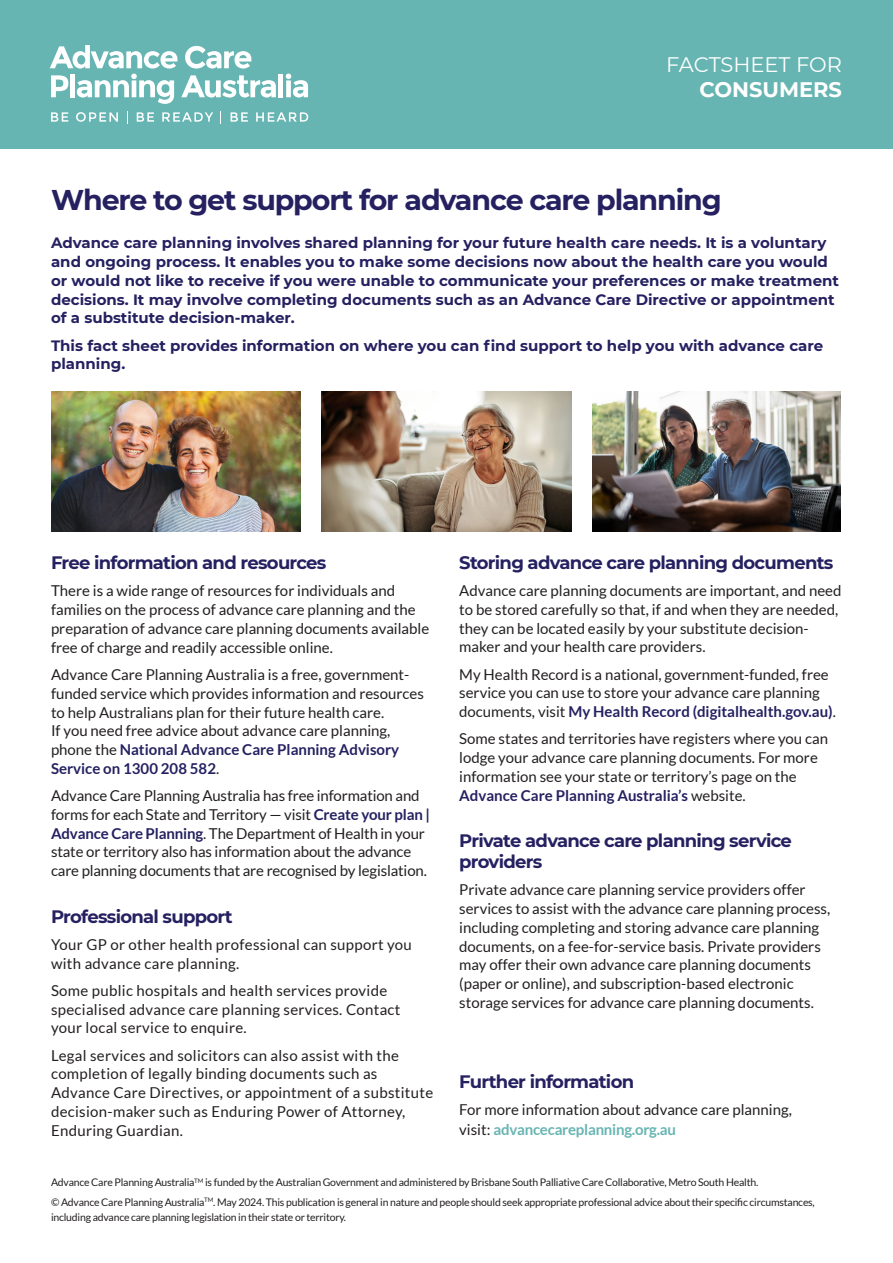
<style>
.page{position:relative;width:893px;height:1263px;background:#fff}
.page>*{position:absolute;margin:0;border:0;box-sizing:border-box;transform-origin:0 0}
.t1{font:700 28.5px "Montserrat";letter-spacing:-.04em;color:#252161}
.t2{font:21px/25.2px "Montserrat";letter-spacing:-.005em;color:#fff;text-align:right}
.Body_-_Black{font:700 18px/21px "Montserrat";letter-spacing:-.04em;color:#252161}
.Body{font:15px/18.8px "Lato";color:#231f20}
.t3{font:700 15px/18.8px "Montserrat";color:#252161}
.Body-2{font:15px/18.8px "Lato";letter-spacing:.02em;color:#231f20}
.Copyright_-_Black{font:10.5px/15px "Lato";letter-spacing:-.02em;color:#231f20}
.s1{font-weight:700}
.s2{font-weight:700;color:#252161}
.s3{font-weight:700;color:#67b5b2}
</style>
<div class="page">
<div style="left:0;top:0;width:893px;height:149px;background:#67b5b2"></div>
<svg style="left:50px;top:45px;width:226px;height:59px"></svg>
<hr style="left:279px;top:74px;width:4px;height:23px;background:#fff">
<svg style="left:286px;top:74px;width:22px;height:24px"></svg>
<svg style="left:51px;top:112px;width:17px;height:10px"></svg>
<svg style="left:76px;top:112px;width:42px;height:10px"></svg>
<svg style="left:137px;top:112px;width:17px;height:10px"></svg>
<svg style="left:162px;top:112px;width:51px;height:10px"></svg>
<svg style="left:231px;top:112px;width:17px;height:10px"></svg>
<svg style="left:256px;top:112px;width:52px;height:10px"></svg>
<svg style="left:127px;top:111px;width:1px;height:12px"></svg>
<img style="left:51px;top:391px;width:249px;height:140px">
<img style="left:322px;top:391px;width:249px;height:140px">
<img style="left:592px;top:391px;width:248px;height:140px">
<p class="t2" style="left:666px;top:51px;width:177px">FACTSHEET FOR<br><span class="s1">CONSUMERS</span></p>
<h1 class="t1" style="left:51px;top:180px;width:672px">Where to get support for advance care planning</h1>
<h4 class="t3" style="left:51px;top:233px;width:789px">Advance care planning involves shared planning for your future health care needs. It is a voluntary and ongoing process. It enables you to make some decisions now about the health care you would or would not like to receive if you were unable to communicate your preferences or make treatment decisions. It may involve completing documents such as an Advance Care Directive or appointment of a substitute decision-maker.</h4>
<h4 class="t3" style="left:51px;top:335px;width:774px">This fact sheet provides information on where you can find support to help you with advance care planning.</h4>
<p class="Body_-_Black" style="left:51px;top:551px;width:277px">Free information and resources</p>
<p class="Body" style="left:51px;top:582px;width:380px">There is a wide range of resources for individuals and families on the process of advance care planning and the preparation of advance care planning documents available free of charge and readily accessible online.</p>
<p class="Body" style="left:51px;top:665px;width:374px">Advance Care Planning Australia is a free, government&shy;funded service which provides information and resources to help Australians plan for their future health care.<br>If you need free advice about advance care planning, phone the <span class="s2">National Advance Care Planning Advisory Service on 1300 208 582</span>.</p>
<p class="Body" style="left:51px;top:786px;width:380px">Advance Care Planning Australia has free information and forms for each State and Territory — visit <span class="s2">Create your plan | Advance Care Planning</span>. The Department of Health in your state or territory also has information about the advance care planning documents that are recognised by legislation.</p>
<h3 class="Body_-_Black" style="left:51px;top:905px;width:183px">Professional support</h3>
<p class="Body-2" style="left:51px;top:935px;width:362px">Your GP or other health professional can support you with advance care planning.</p>
<p class="Body-2" style="left:51px;top:981px;width:351px">Some public hospitals and health services provide specialised advance care planning services. Contact your local service to enquire.</p>
<p class="Body-2" style="left:51px;top:1046px;width:384px">Legal services and solicitors can also assist with the completion of legally binding documents such as Advance Care Directives, or appointment of a substitute decision-maker such as Enduring Power of Attorney, Enduring Guardian.</p>
<h3 class="Body_-_Black" style="left:459px;top:551px;width:376px">Storing advance care planning documents</h3>
<p class="Body" style="left:459px;top:581px;width:384px">Advance care planning documents are important, and need to be stored carefully so that, if and when they are needed, they can be located easily by your substitute decision&shy;maker and your health care providers.</p>
<p class="Body" style="left:459px;top:665px;width:378px">My Health Record is a national, government-funded, free service you can use to store your advance care planning documents, visit <span class="s2">My Health Record (digitalhealth.gov.au)</span>.</p>
<p class="Body" style="left:459px;top:729px;width:370px">Some states and territories have registers where you can lodge your advance care planning documents. For more information see your state or territory’s page on the <span class="s2">Advance Care Planning Australia’s</span> website.</p>
<h3 class="Body_-_Black" style="left:459px;top:829px;width:334px">Private advance care planning service providers</h3>
<p class="Body" style="left:459px;top:880px;width:373px">Private advance care planning service providers offer services to assist with the advance care planning process, including completing and storing advance care planning documents, on a fee-for-service basis. Private providers may offer their own advance care planning documents (paper or online), and subscription-based electronic storage services for advance care planning documents.</p>
<h3 class="Body_-_Black" style="left:459px;top:1070px;width:176px">Further information</h3>
<p class="Body" style="left:459px;top:1100px;width:334px;line-height:19.5px">For more information about advance care planning, visit: <span class="s3">advancecareplanning.org.au</span></p>
<p class="Copyright_-_Black" style="left:51px;top:1175px;width:709px">Advance Care Planning Australia<sup>TM</sup> is funded by the Australian Government and administered by Brisbane South Palliative Care Collaborative, Metro South Health.</p>
<p class="Copyright_-_Black" style="left:51px;top:1194px;width:765px">© Advance Care Planning Australia<sup>TM</sup>. May 2024. This publication is general in nature and people should seek appropriate professional advice about their specific circumstances, including advance care planning legislation in their state or territory.</p>
</div>
